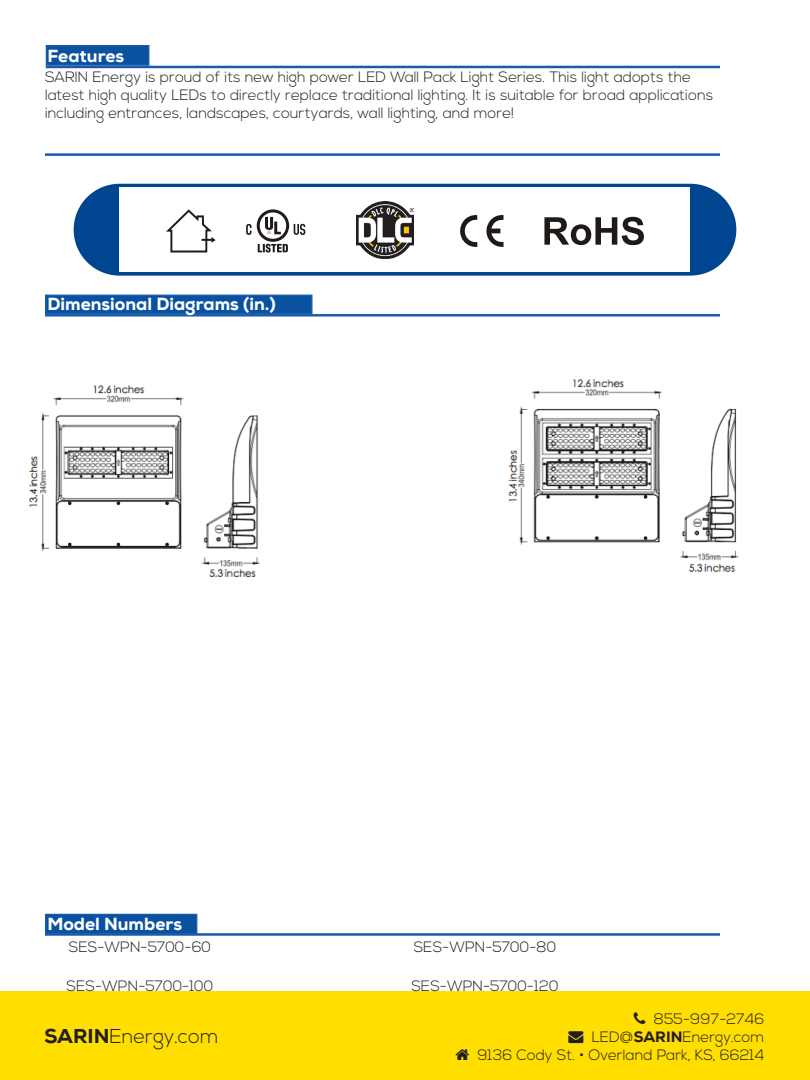
<style>
.page{position:relative;width:810px;height:1080px;background:#fff}
.page>*{position:absolute;margin:0;border:0;box-sizing:border-box;transform-origin:0 0}
.t1{font:300 20px "Nexa";color:#231f20}
.t2{font:800 17.5px "Nexa";color:#fff}
.FEATURES{font:300 15px/18px "Nexa";color:#231f20;text-align:right}
.s1{font-weight:800}
</style>
<div class="page">
<div style="left:0;top:991px;width:810px;height:89px;background:#ffde00"></div>
<div style="left:74px;top:184px;width:662px;height:92px;background:#00458f;border-radius:46px"></div>
<div style="left:120px;top:188px;width:570px;height:84px;background:#fff"></div>
<div style="left:46px;top:45px;width:103px;height:21px;background:#0a529f;border:1px solid #185ca9"></div>
<hr style="left:45px;top:153px;width:675px;height:3px;background:#185ca9">
<hr style="left:46px;top:66px;width:674px;height:2px;background:#185ca9">
<div style="left:45px;top:914px;width:152px;height:20px;background:#0a529f;border:1px solid #185ca9"></div>
<hr style="left:45px;top:933px;width:675px;height:3px;background:#185ca9">
<div style="left:45px;top:295px;width:267px;height:19px;background:#0a529f;border:1px solid #185ca9"></div>
<hr style="left:45px;top:314px;width:675px;height:3px;background:#185ca9">
<svg style="left:460px;top:215px;width:17px;height:32px"></svg>
<svg style="left:486px;top:215px;width:18px;height:32px"></svg>
<svg style="left:544px;top:217px;width:100px;height:28px"></svg>
<img style="left:356px;top:201px;width:57px;height:57px">
<svg style="left:166px;top:209px;width:50px;height:44px"></svg>
<svg style="left:246px;top:209px;width:59px;height:44px"></svg>
<img style="left:29px;top:379px;width:710px;height:199px">
<p class="t2" style="left:48px;top:44px;width:78px">Features</p>
<p class="FEATURES" style="left:45px;top:69px;width:670px;text-align:left">SARIN Energy is proud of its new high power LED Wall Pack Light Series. This light adopts the latest high quality LEDs to directly replace traditional lighting. It is suitable for broad applications</p>
<p class="FEATURES" style="left:45px;top:105px;width:471px">including entrances, landscapes, courtyards, wall lighting, and more!</p>
<p class="t2" style="left:48px;top:293px;width:230px">Dimensional Diagrams (in.)</p>
<p class="t2" style="left:48px;top:913px;width:136px">Model Numbers</p>
<p class="FEATURES" style="left:69px;top:939px;width:144px">SES-WPN-5700-60</p>
<p class="FEATURES" style="left:414px;top:939px;width:144px">SES-WPN-5700-80</p>
<p class="FEATURES" style="left:67px;top:977px;width:148px">SES-WPN-5700-100</p>
<p class="FEATURES" style="left:411px;top:977px;width:149px">SES-WPN-5700-120</p>
<h1 class="t1" style="left:44px;top:1025px;width:176px"><span class="s1">SARIN</span>Energy.com</h1>
<p class="FEATURES" style="left:654px;top:1011px;width:112px">855-997-2746</p>
<p class="FEATURES" style="left:478px;top:1029px;width:288px">→ LED@<span class="s1">SARIN</span>Energy.com<br>9136 Cody St. • Overland Park, KS, 66214</p>
</div>
